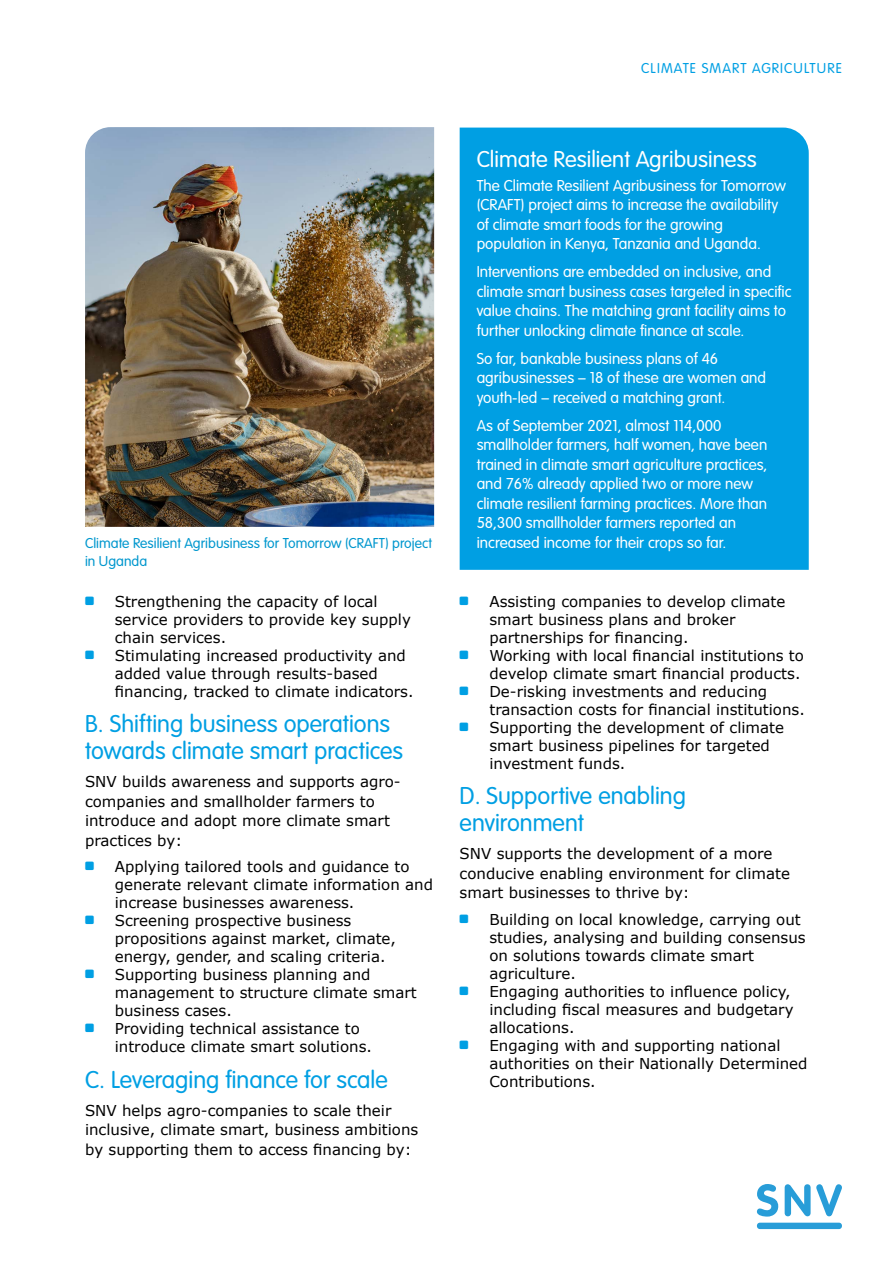
<style>
.page{position:relative;width:893px;height:1263px;background:#fff}
.page>*{position:absolute;margin:0;border:0;box-sizing:border-box;transform-origin:0 0}
.t1{font:300 25.5px/27px "VAG Rundschrift D";color:#009fe3}
.t2{font:300 24px "VAG Rundschrift D";color:#fff}
.t3{font:300 16.5px/19.5px "VAG Rundschrift D";color:#fff}
.t4{font:15px/18px "Verdana";color:#000}
.t5{font:300 15px "VAG Rundschrift D";color:#0097ce}
.t6{font:300 15px "VAG Rundschrift D";letter-spacing:.07em;color:#009fe3}
</style>
<div class="page">
<svg style="left:757px;top:1184px;width:21px;height:32px"></svg>
<svg style="left:785px;top:1184px;width:57px;height:32px"></svg>
<div style="left:757px;top:1223px;width:85px;height:6px;background:#289dd8;border-radius:3px"></div>
<div style="left:460px;top:128px;width:349px;height:442px;background:#009fe3"></div>
<img style="left:85px;top:127px;width:349px;height:400px">
<p class="t6" style="left:641px;top:59px;width:202px">CLIMATE SMART AGRICULTURE</p>
<h2 class="t2" style="left:477px;top:146px;width:282px">Climate Resilient Agribusiness</h2>
<p class="t3" style="left:477px;top:176px;width:311px">The Climate Resilient Agribusiness for Tomorrow (CRAFT) project aims to increase the availability of climate smart foods for the growing population in Kenya, Tanzania and Uganda.</p>
<p class="t3" style="left:477px;top:262px;width:316px">Interventions are embedded on inclusive, and climate smart business cases targeted in specific value chains. The matching grant facility aims to further unlocking climate finance at scale.</p>
<p class="t3" style="left:477px;top:349px;width:291px">So far, bankable business plans of 46 agribusinesses – 18 of these are women and youth-led – received a matching grant.</p>
<p class="t3" style="left:477px;top:416px;width:292px">As of September 2021, almost 114,000 smallholder farmers, half women, have been trained in climate smart agriculture practices, and 76% already applied two or more new climate resilient farming practices. More than 58,300 smallholder farmers reported an</p>
<p class="t5" style="left:85px;top:535px;width:349px">Climate Resilient Agribusiness for Tomorrow (CRAFT) project</p>
<p class="t3" style="left:477px;top:533px;width:251px">increased income for their crops so far.</p>
<p class="t5" style="left:85px;top:553px;width:64px">in Uganda</p>
<p class="t4" style="left:115px;top:592px;width:300px">Strengthening the capacity of local service providers to provide key supply chain services.<br>Stimulating increased productivity and added value through results-based financing, tracked to climate indicators.</p>
<h1 class="t1" style="left:85px;top:711px;width:320px">B. Shifting business operations towards climate smart practices</h1>
<p class="t4" style="left:85px;top:772px;width:317px;line-height:19.5px">SNV builds awareness and supports agro&shy;companies and smallholder farmers to introduce and adopt more climate smart practices by:</p>
<p class="t4" style="left:115px;top:858px;width:320px">Applying tailored tools and guidance to generate relevant climate information and increase businesses awareness.<br>Screening prospective business propositions against market, climate, energy, gender, and scaling criteria.<br>Supporting business planning and management to structure climate smart business cases.<br>Providing technical assistance to introduce climate smart solutions.</p>
<h1 class="t1" style="left:85px;top:1066px;width:304px">C. Leveraging finance for scale</h1>
<p class="t4" style="left:85px;top:1100px;width:335px;line-height:19.5px">SNV helps agro-companies to scale their inclusive, climate smart, business ambitions by supporting them to access financing by:</p>
<p class="t4" style="left:489px;top:592px;width:317px">Assisting companies to develop climate smart business plans and broker partnerships for financing.<br>Working with local financial institutions to develop climate smart financial products.<br>De-risking investments and reducing transaction costs for financial institutions.<br>Supporting the development of climate smart business pipelines for targeted investment funds.</p>
<h1 class="t1" style="left:460px;top:783px;width:228px">D. Supportive enabling environment</h1>
<p class="t4" style="left:460px;top:844px;width:332px;line-height:19.5px">SNV supports the development of a more conducive enabling environment for climate smart businesses to thrive by:</p>
<p class="t4" style="left:489px;top:910px;width:320px">Building on local knowledge, carrying out studies, analysing and building consensus on solutions towards climate smart agriculture.<br>Engaging authorities to influence policy, including fiscal measures and budgetary allocations.<br>Engaging with and supporting national authorities on their Nationally Determined Contributions.</p>
</div>
